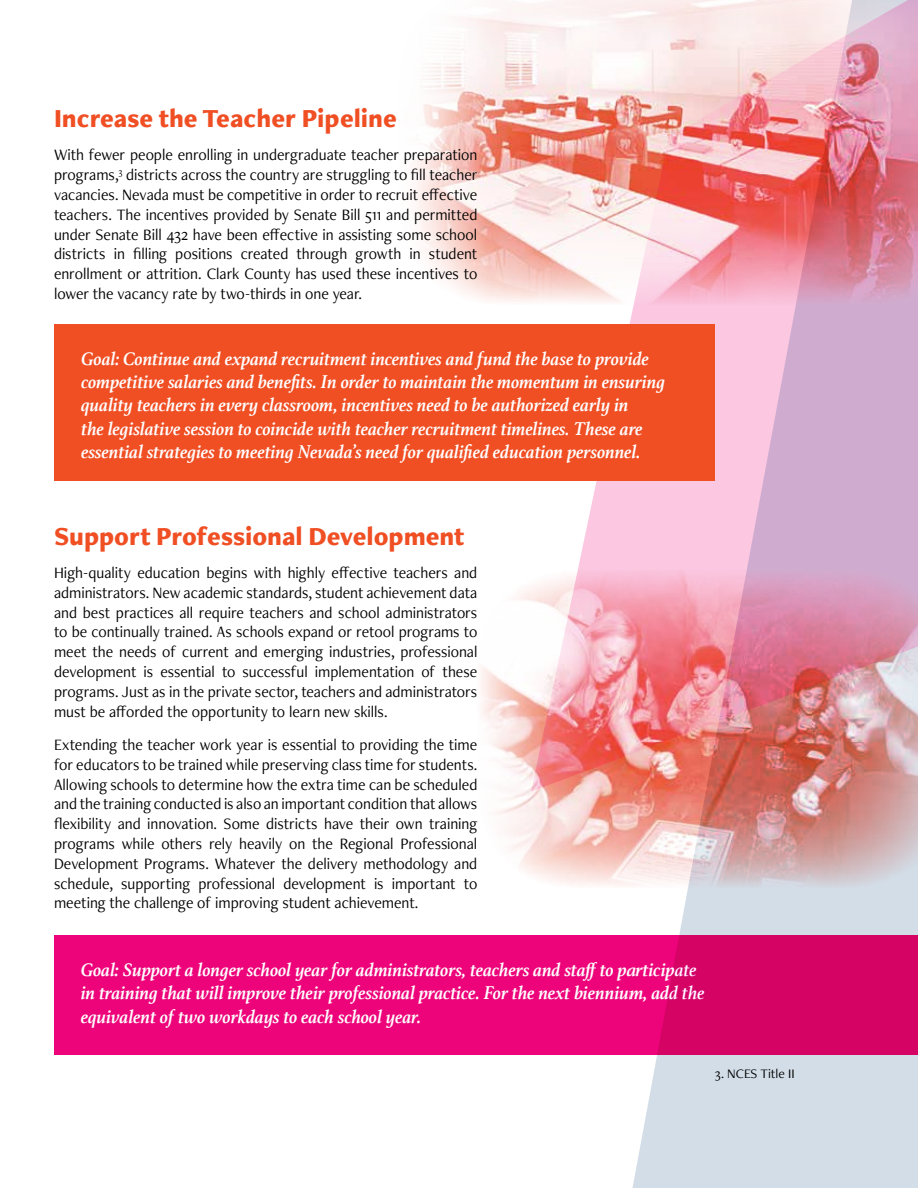
<style>
.page{position:relative;width:918px;height:1188px;background:#fff}
.page>*{position:absolute;margin:0;border:0;box-sizing:border-box;transform-origin:0 0}
.t1{font:900 27px "Freight Neo Pro";color:#f04e23;scale:.95 1}
.t2{font:italic 700 19.5px/23.4px "Athelas";color:#fff;scale:.95 1}
.t3{font:16.5px/19.8px "Freight Neo Pro";letter-spacing:-.005em;color:#000;text-align:justify;scale:.95 1}
.t4{font:13.5px "Freight Neo Pro";color:#000}
</style>
<div class="page">
<img style="left:481px;top:588px;width:149px;height:298px">
<img style="left:414px;top:4px;width:117px;height:298px">
<div style="left:54px;top:935px;width:864px;height:120px;background:#ed047a"></div>
<svg style="left:630px;top:792px;width:288px;height:396px;background:#d790b3"></svg>
<img style="left:531px;top:0;width:387px;height:792px">
<div style="left:55px;top:324px;width:660px;height:156px;background:#f04e23"></div>
<h1 class="t1" style="left:54px;top:100px;width:362px">Increase the Teacher Pipeline</h1>
<p class="t3" style="left:54px;top:145px;width:447px">With fewer people enrolling in undergraduate teacher preparation programs,<sup>3</sup> districts across the country are struggling to fill teacher vacancies. Nevada must be competitive in order to recruit effective teachers. The incentives provided by Senate Bill 511 and permitted under Senate Bill 432 have been effective in assisting some school districts in filling positions created through growth in student enrollment or attrition. Clark County has used these incentives to lower the vacancy rate by two-thirds in one year.</p>
<p class="t2" style="left:82px;top:346px;width:616px">Goal: Continue and expand recruitment incentives and fund the base to provide competitive salaries and benefits. In order to maintain the momentum in ensuring quality teachers in every classroom, incentives need to be authorized early in<br>the legislative session to coincide with teacher recruitment timelines. These are essential strategies to meeting Nevada’s need for qualified education personnel.</p>
<h1 class="t1" style="left:54px;top:517px;width:434px">Support Professional Development</h1>
<p class="t3" style="left:54px;top:562px;width:447px">High-quality education begins with highly effective teachers and administrators. New academic standards, student achievement data and best practices all require teachers and school administrators to be continually trained. As schools expand or retool programs to meet the needs of current and emerging industries, professional development is essential to successful implementation of these programs. Just as in the private sector, teachers and administrators must be afforded the opportunity to learn new skills.</p>
<p class="t3" style="left:54px;top:734px;width:447px">Extending the teacher work year is essential to providing the time for educators to be trained while preserving class time for students.<br>Allowing schools to determine how the extra time can be scheduled and the training conducted is also an important condition that allows flexibility and innovation. Some districts have their own training programs while others rely heavily on the Regional Professional Development Programs. Whatever the delivery methodology and schedule, supporting professional development is important to meeting the challenge of improving student achievement.</p>
<p class="t2" style="left:81px;top:957px;width:658px">Goal: Support a longer school year for administrators, teachers and staff to participate in training that will improve their professional practice. For the next biennium, add the equivalent of two workdays to each school year.</p>
<p class="t4" style="left:715px;top:1064px;width:81px">3. NCES Title II</p>
</div>
